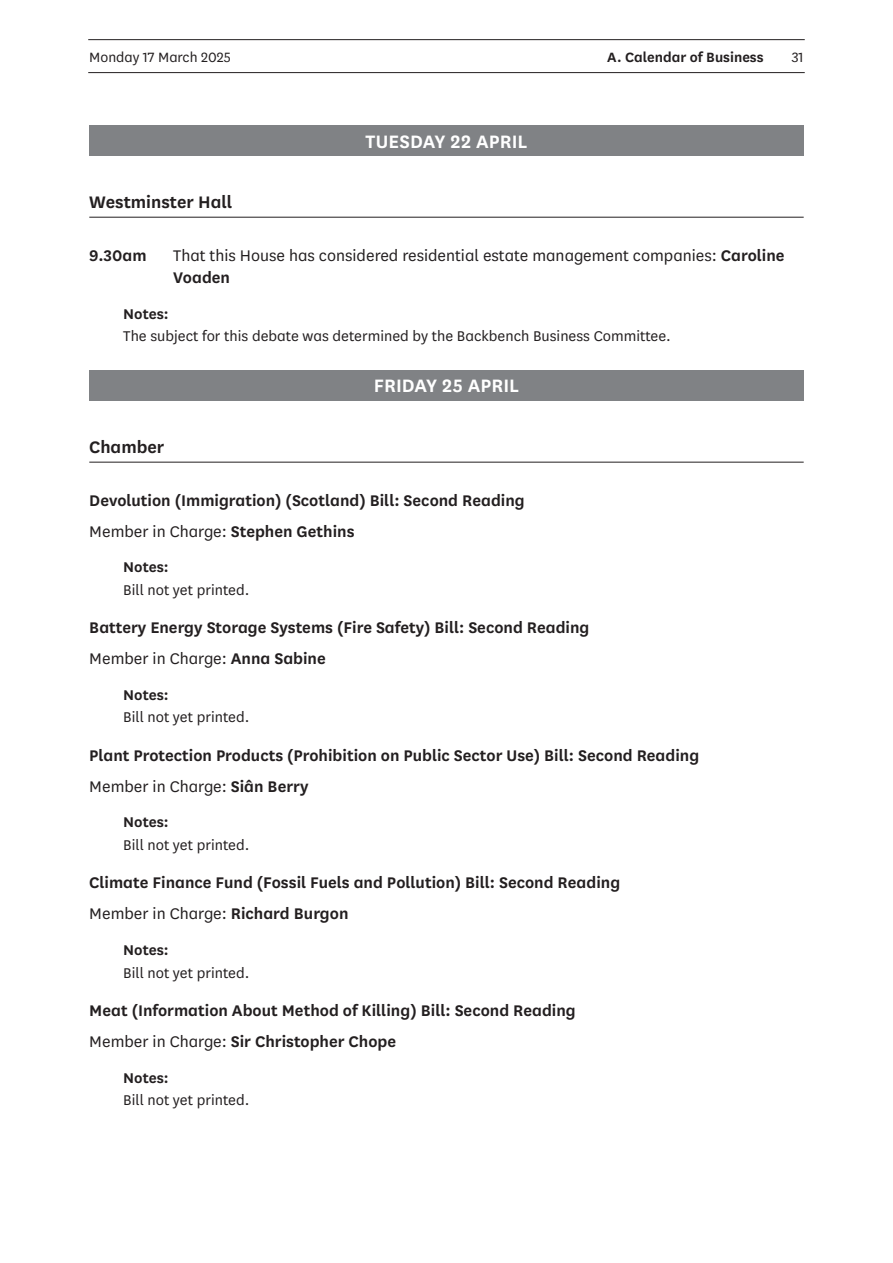
<style>
.page{position:relative;width:893px;height:1263px;background:#fff}
.page>*{position:absolute;margin:0;border:0;box-sizing:border-box;transform-origin:0 0}
.Heading2Grey{font:21px "National LFSN Semibold";letter-spacing:-.005em;color:#fff}
.Heading3Underlined{font:19.5px "National LFSN Semibold";color:#231f20}
.BoldTimingHeading{font:18px "National LFSN Semibold";color:#231f20}
.MemberInCharge{font:18px "National LFSN Book";color:#231f20}
.FBA-Question{font:18px/22.5px "National LFSN Book";color:#231f20}
.MemberInCharge-2{font:18px "National LFSN Semibold";color:#231f20}
.FBA-Question-2{font:18px "National LFSN Semibold";color:#231f20}
.NotesText{font:16.5px "National LFSN Book";color:#231f20}
.NotesTag{font:16.5px "National LFSN Semibold";color:#231f20}
.t1{font:15.75px "National LFSN Semibold";color:#231f20}
.t2{font:15.75px "National LFSN Book";color:#231f20}
.s1{font-family:"National LFSN Semibold"}
.s2{font-family:"National LFSN Book"}
</style>
<div class="page">
<hr style="left:88px;top:72px;width:717px;height:1px;background:#231f20">
<hr style="left:88px;top:39px;width:717px;height:1px;background:#231f20">
<div style="left:89px;top:125px;width:715px;height:31px;background:#808285"></div>
<hr style="left:89px;top:217px;width:715px;height:1px;background:#231f20">
<div style="left:89px;top:370px;width:715px;height:31px;background:#808285"></div>
<hr style="left:89px;top:462px;width:715px;height:1px;background:#231f20">
<p class="t2" style="left:89px;top:47px;width:143px">Monday 17 March 2025</p>
<p class="t1" style="left:607px;top:46px;width:158px">A. Calendar of Business</p>
<p class="t2" style="left:792px;top:47px;width:13px">31</p>
<h3 class="Heading3Underlined" style="left:89px;top:189px;width:145px">Westminster Hall</h3>
<h2 class="Heading2Grey" style="left:366px;top:127px;width:57px">TUESDAY</h2>
<h2 class="Heading2Grey" style="left:451px;top:127px;width:78px">22 APRIL</h2>
<p class="FBA-Question-2" style="left:89px;top:243px;width:59px">9.30am</p>
<p class="FBA-Question" style="left:173px;top:243px;width:613px">That this House has considered residential estate management companies: <span class="s1">Caroline<br>Voaden</span></p>
<p class="NotesTag" style="left:123px;top:302px;width:47px">N otes:</p>
<p class="NotesText" style="left:123px;top:325px;width:549px">The subject for this debate was determined by the Backbench Business Committee.</p>
<h2 class="Heading2Grey" style="left:374px;top:371px;width:41px">FRIDAY</h2>
<h2 class="Heading2Grey" style="left:442px;top:371px;width:78px">25 APRIL</h2>
<h3 class="Heading3Underlined" style="left:89px;top:434px;width:77px">Chamber</h3>
<p class="BoldTimingHeading" style="left:89px;top:487px;width:437px">Devolution (Immigration) (Scotland) Bill: Second Reading</p>
<p class="MemberInCharge" style="left:89px;top:519px;width:267px">Member in Charge: <span class="s1">Stephen Gethins</span></p>
<p class="NotesTag" style="left:123px;top:556px;width:47px">N otes:</p>
<p class="NotesText" style="left:123px;top:579px;width:128px">Bill not yet printed.</p>
<p class="BoldTimingHeading" style="left:89px;top:615px;width:502px">Battery Energy Storage Systems (Fire Safety) Bill: Second Reading</p>
<p class="MemberInCharge" style="left:89px;top:647px;width:238px">Member in Charge: <span class="s1">Anna Sabine</span></p>
<p class="NotesTag" style="left:123px;top:683px;width:47px">N otes:</p>
<p class="NotesText" style="left:123px;top:706px;width:128px">Bill not yet printed.</p>
<p class="BoldTimingHeading" style="left:89px;top:743px;width:611px">Plant Protection Products (Prohibition on Public Sector Use) Bill: Second Reading</p>
<p class="MemberInCharge" style="left:89px;top:774px;width:221px">Member in Charge: <span class="s1">Siân Berry</span></p>
<p class="NotesTag" style="left:123px;top:811px;width:47px">N otes:</p>
<p class="NotesText" style="left:123px;top:834px;width:128px">Bill not yet printed.</p>
<p class="BoldTimingHeading" style="left:89px;top:870px;width:532px">Climate Finance Fund (Fossil Fuels and Pollution) Bill: Second Reading</p>
<p class="MemberInCharge" style="left:89px;top:902px;width:261px">Member in Charge: <span class="s1">Richard Burgon</span></p>
<p class="NotesTag" style="left:123px;top:938px;width:47px">N otes:</p>
<p class="NotesText" style="left:123px;top:962px;width:128px">Bill not yet printed.</p>
<p class="BoldTimingHeading" style="left:89px;top:998px;width:488px">Meat (Information About Method of Killing) Bill: Second Reading</p>
<p class="MemberInCharge-2" style="left:89px;top:1029px;width:308px"><span class="s2">Member in Charge:</span> Sir Christopher Chope</p>
<p class="NotesTag" style="left:123px;top:1066px;width:47px">N otes:</p>
<p class="NotesText" style="left:123px;top:1089px;width:128px">Bill not yet printed.</p>
</div>
